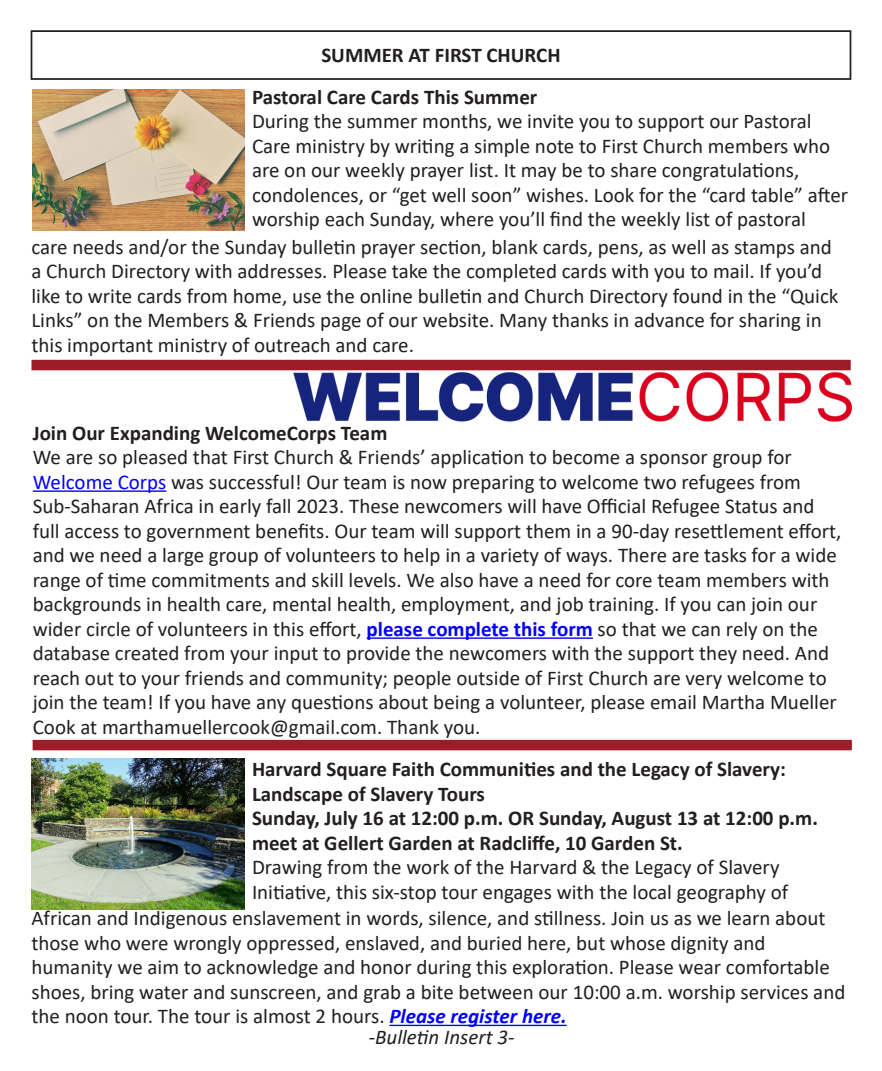
<style>
.page{position:relative;width:882px;height:1071px;background:#fff}
.page>*{position:absolute;margin:0;border:0;box-sizing:border-box;transform-origin:0 0}
.Paragraph_Style_1{font:21px/24.5px "Calibri";color:#231f20}
.Paragraph_Style_1-2{font:700 21px "Calibri";color:#231f20}
.Paragraph_Style_1-3{font:italic 21px "Calibri";color:#231f20}
.s1{color:#00f}
.s2{font-weight:700;color:#00f}
.s3{font-weight:700;font-style:italic;color:#00f}
</style>
<div class="page">
<div style="left:31px;top:30px;width:820px;height:50px;border:2px solid #231f20"></div>
<div style="left:33px;top:740px;width:819px;height:10px;background:#9c1c28"></div>
<div style="left:32px;top:360px;width:819px;height:10px;background:#9c1c28"></div>
<img style="left:33px;top:89px;width:211px;height:141px">
<hr style="left:33px;top:490px;width:133px;height:2px;background:#00f">
<hr style="left:367px;top:637px;width:226px;height:2px;background:#00f">
<img style="left:32px;top:758px;width:212px;height:151px">
<hr style="left:389px;top:1025px;width:178px;height:1px;background:#00f">
<img style="left:294px;top:373px;width:557px;height:49px">
<p class="Paragraph_Style_1-2" style="left:321px;top:40px;width:241px">SUMMER AT FIRST CHURCH</p>
<p class="Paragraph_Style_1-2" style="left:252px;top:82px;width:287px">Pastoral Care Cards This Summer</p>
<p class="Paragraph_Style_1" style="left:252px;top:108px;width:598px">During the summer months, we invite you to support our Pastoral Care ministry by writing a simple note to First Church members who are on our weekly prayer list. It may be to share congratulations, condolences, or “get well soon” wishes. Look for the “card table” after worship each Sunday, where you’ll find the weekly list of pastoral</p>
<p class="Paragraph_Style_1" style="left:32px;top:234px;width:809px">care needs and/or the Sunday bulletin prayer section, blank cards, pens, as well as stamps and a Church Directory with addresses. Please take the completed cards with you to mail. If you’d like to write cards from home, use the online bulletin and Church Directory found in the “Quick Links” on the Members &amp; Friends page of our website. Many thanks in advance for sharing in this important ministry of outreach and care.</p>
<p class="Paragraph_Style_1-2" style="left:33px;top:418px;width:356px">Join Our Expanding WelcomeCorps Team</p>
<p class="Paragraph_Style_1" style="left:33px;top:445px;width:761px">We are so pleased that First Church &amp; Friends’ application to become a sponsor group for</p>
<p class="Paragraph_Style_1" style="left:33px;top:469px;width:810px"><span class="s1">Welcome Corps</span> was successful! Our team is now preparing to welcome two refugees from Sub-Saharan Africa in early fall 2023. These newcomers will have Official Refugee Status and full access to government benefits. Our team will support them in a 90-day resettlement effort, and we need a large group of volunteers to help in a variety of ways. There are tasks for a wide range of time commitments and skill levels. We also have a need for core team members with backgrounds in health care, mental health, employment, and job training. If you can join our wider circle of volunteers in this effort, <span class="s2">please complete this form</span> so that we can rely on the database created from your input to provide the newcomers with the support they need. And reach out to your friends and community; people outside of First Church are very welcome to join the team! If you have any questions about being a volunteer, please email Martha Mueller Cook at marthamuellercook@gmail.com. Thank you.</p>
<p class="Paragraph_Style_1-2" style="left:252px;top:754px;width:535px">Harvard Square Faith Communities and the Legacy of Slavery:</p>
<p class="Paragraph_Style_1-2" style="left:252px;top:779px;width:234px">Landscape of Slavery Tours</p>
<p class="Paragraph_Style_1-2" style="left:252px;top:803px;width:567px">Sunday, July 16 at 12:00 p.m. OR Sunday, August 13 at 12:00 p.m.</p>
<p class="Paragraph_Style_1-2" style="left:252px;top:828px;width:432px">meet at Gellert Garden at Radcliffe, 10 Garden St.</p>
<p class="Paragraph_Style_1" style="left:252px;top:855px;width:529px">Drawing from the work of the Harvard &amp; the Legacy of Slavery</p>
<p class="Paragraph_Style_1" style="left:252px;top:879px;width:538px">Initiative, this six-stop tour engages with the local geography of</p>
<p class="Paragraph_Style_1" style="left:32px;top:905px;width:795px">African and Indigenous enslavement in words, silence, and stillness. Join us as we learn about those who were wrongly oppressed, enslaved, and buried here, but whose dignity and</p>
<p class="Paragraph_Style_1" style="left:32px;top:954px;width:815px">humanity we aim to acknowledge and honor during this exploration. Please wear comfortable shoes, bring water and sunscreen, and grab a bite between our 10:00 a.m. worship services and the noon tour. The tour is almost 2 hours. <span class="s3">Please register here.</span></p>
<p class="Paragraph_Style_1-3" style="left:369px;top:1023px;width:147px">-Bulletin Insert 3-</p>
</div>
